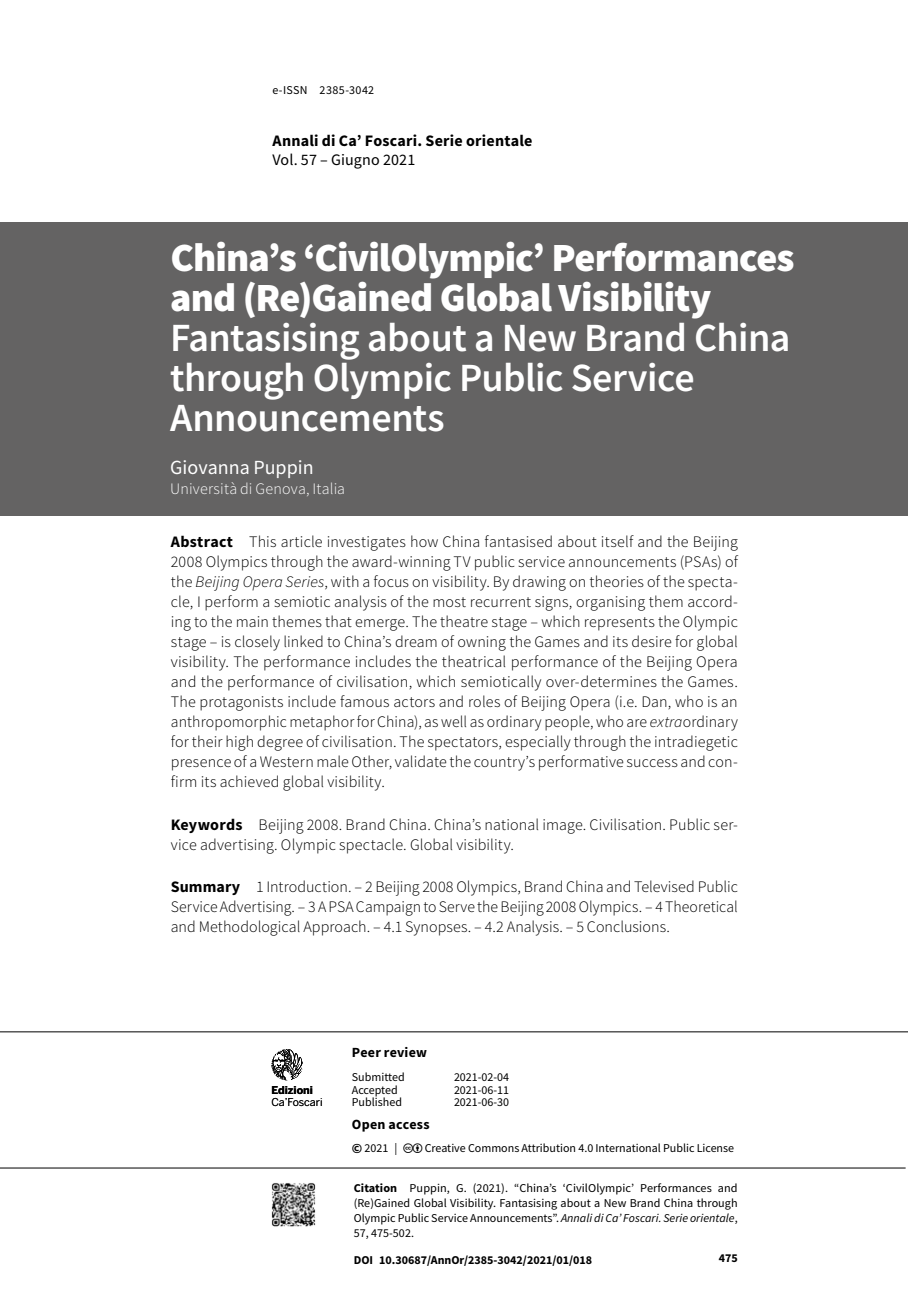
<style>
.page{position:relative;width:908px;height:1304px;background:#fff}
.page>*{position:absolute;margin:0;border:0;box-sizing:border-box;transform-origin:0 0}
.t1{font:600 40px/40px "Source Sans Pro";letter-spacing:-.015em;color:#fff}
.t2{font:900 40px/40px "Source Sans Pro";letter-spacing:-.025em;color:#fff}
.t3{font:20px "Source Sans Pro";color:#fff}
.t4{font:300 16px/20px "Source Sans Pro";letter-spacing:.005em;color:#000;text-align:justify}
.t5{font:700 16px "Source Sans Pro";letter-spacing:.015em;color:#000}
.t6{font:300 16px "Source Sans Pro";letter-spacing:.01em;color:#fff}
.t7{font:16px "Source Sans Pro";letter-spacing:.005em;color:#000}
.t8{font:700 14px "Source Sans Pro";letter-spacing:.02em;color:#000}
.t9{font:12px/15px "Source Sans Pro";color:#000;text-align:justify}
.t10{font:700 12px "Source Sans Pro";color:#000}
.t11{font:12px "Source Sans Pro";letter-spacing:.03em;color:#000}
.t12{font:10.8px "Benton Sans";letter-spacing:-.01em;color:#000}
.t13{font:700 10.8px "Benton Sans";color:#000}
.s1{font-weight:700}
.s2{font-style:italic}
.s3{font-weight:700;font-size:14px}
</style>
<div class="page">
<hr style="left:0;top:1031px;width:907px;height:1px;background:#000">
<hr style="left:0;top:1168px;width:905px;height:1px;background:#000">
<img style="left:271px;top:1183px;width:45px;height:44px">
<svg style="left:271px;top:1049px;width:32px;height:31px"></svg>
<div style="left:0;top:223px;width:907px;height:293px;background:#646363"></div>
<p class="t11" style="left:272px;top:82px;width:103px">e-ISSN 2385-3042</p>
<p class="t5" style="left:272px;top:130px;width:261px">Annali di Ca’ Foscari. Serie orientale</p>
<p class="t7" style="left:272px;top:150px;width:144px">Vol. 57 – Giugno 2021</p>
<h1 class="t2" style="left:170px;top:237px;width:625px">China’s ‘CivilOlympic’ Performances and (Re)Gained Global Visibility</h1>
<h1 class="t1" style="left:170px;top:318px;width:621px">Fantasising about a New Brand China through Olympic Public Service<br>Announcements</h1>
<p class="t3" style="left:170px;top:455px;width:145px">Giovanna Puppin</p>
<p class="t6" style="left:170px;top:479px;width:176px">Università di Genova, Italia</p>
<p class="t4" style="left:171px;top:532px;width:568px"><span class="s1">Abstract</span> This article investigates how China fantasised about itself and the Beijing 2008 Olympics through the award-winning TV public service announcements (PSAs) of the <span class="s2">Beijing Opera Series</span>, with a focus on visibility. By drawing on theories of the specta&shy;cle, I perform a semiotic analysis of the most recurrent signs, organising them accord&shy;ing to the main themes that emerge. The theatre stage – which represents the Olympic stage – is closely linked to China’s dream of owning the Games and its desire for global visibility. The performance includes the theatrical performance of the Beijing Opera and the performance of civilisation, which semiotically over-determines the Games.<br>The protagonists include famous actors and roles of Beijing Opera (i.e. Dan, who is an anthropomorphic metaphor for China), as well as ordinary people, who are <span class="s2">extra</span>ordinary for their high degree of civilisation. The spectators, especially through the intradiegetic presence of a Western male Other, validate the country’s performative success and con&shy;firm its achieved global visibility.</p>
<p class="t4" style="left:171px;top:814px;width:568px"><span class="s1">Keywords</span> Beijing 2008. Brand China. China’s national image. Civilisation. Public ser&shy;vice advertising. Olympic spectacle. Global visibility.</p>
<p class="t4" style="left:171px;top:877px;width:568px"><span class="s1">Summary</span> 1 Introduction. – 2 Beijing 2008 Olympics, Brand China and Televised Public Service Advertising. – 3 A PSA Campaign to Serve the Beijing 2008 Olympics. – 4 Theoretical and Methodological Approach. – 4.1 Synopses. – 4.2 Analysis. – 5 Conclusions.</p>
<p class="t13" style="left:271px;top:1084px;width:43px">Edizioni</p>
<p class="t12" style="left:271px;top:1095px;width:53px">Ca’Foscari</p>
<p class="t8" style="left:351px;top:1042px;width:77px">Peer review</p>
<p class="t9" style="left:351px;top:1070px;width:54px">Submitted</p>
<p class="t9" style="left:454px;top:1070px;width:57px">2021-02-04</p>
<p class="t9" style="left:351px;top:1082px;width:47px">Accepted</p>
<p class="t9" style="left:454px;top:1082px;width:57px">2021-06-11</p>
<p class="t9" style="left:351px;top:1095px;width:52px">Published</p>
<p class="t9" style="left:454px;top:1095px;width:57px">2021-06-30</p>
<p class="t8" style="left:351px;top:1115px;width:79px">Open access</p>
<p class="t9" style="left:351px;top:1140px;width:47px"><span class="s3">©</span> 2021 |</p>
<p class="t9" style="left:424px;top:1140px;width:311px">Creative Commons Attribution 4.0 International Public License</p>
<p class="t9" style="left:353px;top:1181px;width:385px"><span class="s1">Citation</span> Puppin, G. (2021). “China’s ‘CivilOlympic’ Performances and (Re)Gained Global Visibility. Fantasising about a New Brand China through Olympic Public Service Announcements”. <span class="s2">Annali di Ca’ Foscari. Serie orientale</span>, 57, 475-502.</p>
<p class="t10" style="left:353px;top:1252px;width:240px">DOI 10.30687/AnnOr/2385-3042/2021/01/018</p>
<p class="t10" style="left:718px;top:1250px;width:21px">475</p>
</div>
